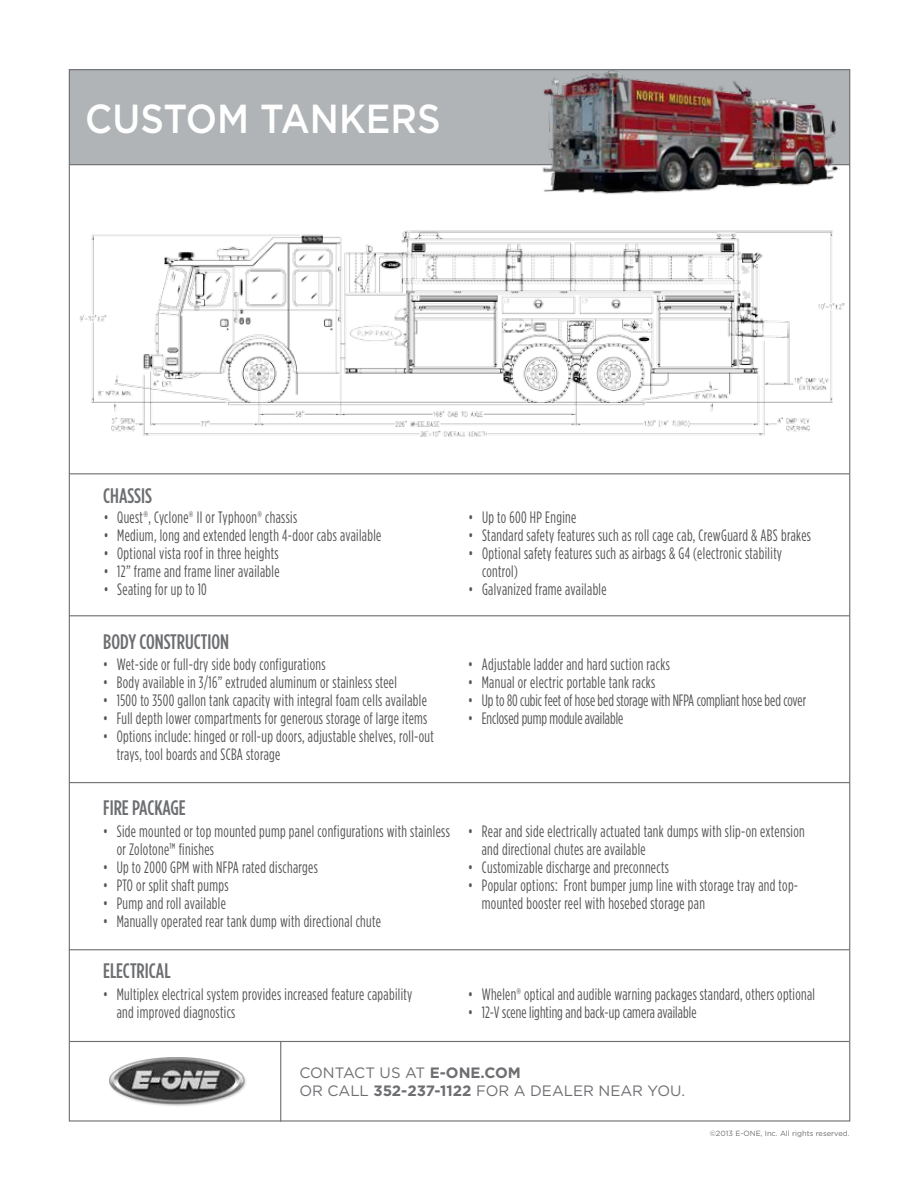
<style>
.page{position:relative;width:918px;height:1188px;background:#fff}
.page>*{position:absolute;margin:0;border:0;box-sizing:border-box;transform-origin:0 0}
.t1{font:500 40.5px "Gotham";color:#fff;scale:.91 1}
.t2{font:500 21px "Gotham Condensed";color:#6d6e71}
.t3{font:16.5px/18px "Gotham Condensed";letter-spacing:.025em;color:#545456;scale:.9 1}
.t4{font:16.5px "Gotham Condensed";color:#545456;scale:.9 1}
.t5{font:16.5px "Gotham Condensed";letter-spacing:.005em;color:#545456;scale:.9 1}
.t6{font:15px/18px "Gotham";color:#6d6e71}
.t7{font:7.5px "Gotham";color:#6d6e71}
.s1{font-weight:700}
</style>
<div class="page">
<div style="left:69px;top:69px;width:781px;height:96px;background:#b1b4b6"></div>
<img style="left:108px;top:1057px;width:138px;height:49px">
<hr style="left:69px;top:164px;width:781px;height:1px;background:#6d6e71">
<hr style="left:70px;top:1041px;width:779px;height:1px;background:#6d6e71">
<hr style="left:69px;top:949px;width:780px;height:1px;background:#6d6e71">
<hr style="left:69px;top:782px;width:781px;height:1px;background:#6d6e71">
<hr style="left:69px;top:615px;width:781px;height:1px;background:#6d6e71">
<hr style="left:69px;top:473px;width:781px;height:1px;background:#6d6e71">
<hr style="left:280px;top:1042px;width:1px;height:80px;background:#6d6e71">
<img style="left:530px;top:69px;width:311px;height:125px">
<img style="left:69px;top:213px;width:781px;height:228px">
<h1 class="t1" style="left:85px;top:92px;width:392px">CUSTOM TANKERS</h1>
<p class="t2" style="left:103px;top:483px;width:50px">CHASSIS</p>
<p class="t3" style="left:104px;top:508px;width:217px">• Quest®, Cyclone® II or Typhoon® chassis</p>
<p class="t3" style="left:104px;top:526px;width:310px">• Medium, long and extended length 4-door cabs available</p>
<p class="t3" style="left:104px;top:544px;width:196px">• Optional vista roof in three heights</p>
<p class="t3" style="left:104px;top:562px;width:197px">• 12” frame and frame liner available</p>
<p class="t3" style="left:104px;top:580px;width:116px">• Seating for up to 10</p>
<p class="t2" style="left:103px;top:629px;width:127px">BODY CONSTRUCTION</p>
<p class="t3" style="left:103px;top:655px;width:249px">• Wet-side or full-dry side body configurations</p>
<p class="t3" style="left:103px;top:673px;width:328px">• Body available in 3/16” extruded aluminum or stainless steel</p>
<p class="t3" style="left:103px;top:691px;width:361px">• 1500 to 3500 gallon tank capacity with integral foam cells available</p>
<p class="t3" style="left:103px;top:709px;width:362px">• Full depth lower compartments for generous storage of large items</p>
<p class="t3" style="left:117px;top:727px;width:354px;text-indent:-13px">• Options include: hinged or roll-up doors, adjustable shelves, roll-out trays, tool boards and SCBA storage</p>
<p class="t2" style="left:103px;top:795px;width:84px">FIRE PACKAGE</p>
<p class="t3" style="left:117px;top:822px;width:372px;text-indent:-13px">• Side mounted or top mounted pump panel configurations with stainless or Zolotone™ finishes</p>
<p class="t3" style="left:103px;top:858px;width:240px">• Up to 2000 GPM with NFPA rated discharges</p>
<p class="t3" style="left:103px;top:876px;width:141px">• PTO or split shaft pumps</p>
<p class="t3" style="left:103px;top:894px;width:138px">• Pump and roll available</p>
<p class="t3" style="left:103px;top:912px;width:310px">• Manually operated rear tank dump with directional chute</p>
<p class="t2" style="left:103px;top:959px;width:69px">ELECTRICAL</p>
<p class="t3" style="left:469px;top:508px;width:121px">• Up to 600 HP Engine</p>
<p class="t3" style="left:469px;top:526px;width:382px">• Standard safety features such as roll cage cab, CrewGuard &amp; ABS brakes</p>
<p class="t3" style="left:482px;top:544px;width:335px;text-indent:-13px">• Optional safety features such as airbags &amp; G4 (electronic stability control)</p>
<p class="t3" style="left:469px;top:580px;width:155px">• Galvanized frame available</p>
<p class="t3" style="left:468px;top:655px;width:225px">• Adjustable ladder and hard suction racks</p>
<p class="t3" style="left:468px;top:673px;width:209px">• Manual or electric portable tank racks</p>
<p class="t4" style="left:468px;top:691px;width:377px">• Up to 80 cubic feet of hose bed storage with NFPA compliant hose bed cover</p>
<p class="t4" style="left:468px;top:709px;width:174px">• Enclosed pump module available</p>
<p class="t3" style="left:482px;top:822px;width:360px;text-indent:-13px">• Rear and side electrically actuated tank dumps with slip-on extension and directional chutes are available</p>
<p class="t3" style="left:468px;top:858px;width:224px">• Customizable discharge and preconnects</p>
<p class="t3" style="left:482px;top:876px;width:353px;text-indent:-13px">• Popular options: Front bumper jump line with storage tray and top&shy;mounted booster reel with hosebed storage pan</p>
<p class="t3" style="left:117px;top:985px;width:330px;text-indent:-13px">• Multiplex electrical system provides increased feature capability and improved diagnostics</p>
<p class="t3" style="left:468px;top:985px;width:387px">• Whelen® optical and audible warning packages standard, others optional</p>
<p class="t5" style="left:468px;top:1003px;width:255px">• 12-V scene lighting and back-up camera available</p>
<p class="t6" style="left:299px;top:1063px;width:387px">CONTACT US AT <span class="s1">E-ONE.COM<br></span>OR CALL <span class="s1">352-237-1122</span> FOR A DEALER NEAR YOU.</p>
<p class="t7" style="left:710px;top:1129px;width:41px">©2013 E-ONE</p>
<p class="t7" style="left:761px;top:1129px;width:90px">, INC. ALL RIGHTS RESERVED.</p>
</div>
